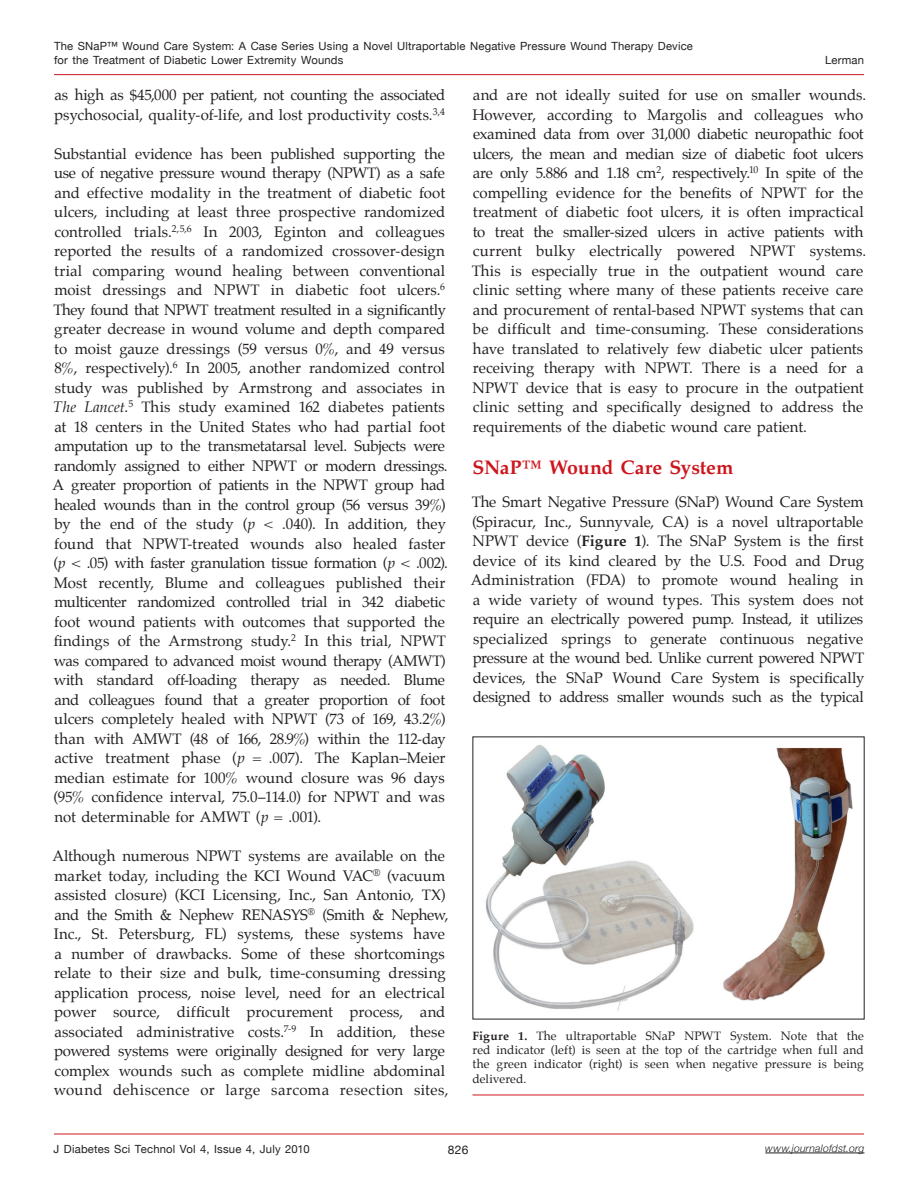
<style>
.page{position:relative;width:918px;height:1188px;background:#fff}
.page>*{position:absolute;margin:0;border:0;box-sizing:border-box;transform-origin:0 0}
.Subheads{font:700 19.5px "Palatino";letter-spacing:-.005em;color:#cd151d}
.Body_Text{font:15px/19.5px "Palatino";letter-spacing:-.005em;color:#231f20}
.Minitext{font:12px/14.4px "Palatino";letter-spacing:.01em;color:#231f20;text-align:justify}
.t1{font:12px "Helvetica Neue";color:#231f20}
.t2{font:11.25px/13.5px "Helvetica Neue";letter-spacing:.015em;color:#231f20}
.t3{font:italic 300 10.5px "Helvetica Neue";letter-spacing:.02em;color:#231f20}
.s1{font-style:italic}
.s2{font-weight:700}
</style>
<div class="page">
<hr style="left:54px;top:1134px;width:810px;height:1px;background:#cd151d">
<hr style="left:54px;top:74px;width:810px;height:1px;background:#cd151d">
<hr style="left:765px;top:1153px;width:99px;height:1px;background:#231f20">
<img style="left:485px;top:744px;width:368px;height:267px">
<hr style="left:472px;top:1095px;width:392px;height:1px;background:#cd151d">
<p class="t2" style="left:54px;top:39px;width:641px">The SNaP™ Wound Care System: A Case Series Using a Novel Ultraportable Negative Pressure Wound Therapy Device for the Treatment of Diabetic Lower Extremity Wounds</p>
<p class="t2" style="left:825px;top:53px;width:41px">Lerman</p>
<p class="Body_Text" style="left:54px;top:85px;width:393px">as high as $45,000 per patient, not counting the associated psychosocial, quality-of-life, and lost productivity costs.<sup>3,4</sup></p>
<p class="Body_Text" style="left:52px;top:144px;width:397px">Substantial evidence has been published supporting the use of negative pressure wound therapy (NPWT) as a safe and effective modality in the treatment of diabetic foot ulcers, including at least three prospective randomized controlled trials.<sup>2,5,6</sup> In 2003, Eginton and colleagues reported the results of a randomized crossover-design trial comparing wound healing between conventional moist dressings and NPWT in diabetic foot ulcers.<sup>6<br></sup>They found that NPWT treatment resulted in a significantly greater decrease in wound volume and depth compared to moist gauze dressings (59 versus 0%, and 49 versus 8%, respectively).<sup>6</sup> In 2005, another randomized control study was published by Armstrong and associates in <span class="s1">The Lancet</span>.<sup>5</sup> This study examined 162 diabetes patients at 18 centers in the United States who had partial foot amputation up to the transmetatarsal level. Subjects were randomly assigned to either NPWT or modern dressings.<br>A greater proportion of patients in the NPWT group had healed wounds than in the control group (56 versus 39%) by the end of the study (<span class="s1">p</span> &lt; .040). In addition, they found that NPWT-treated wounds also healed faster (<span class="s1">p</span> &lt; .05) with faster granulation tissue formation (<span class="s1">p</span> &lt; .002).<br>Most recently, Blume and colleagues published their multicenter randomized controlled trial in 342 diabetic foot wound patients with outcomes that supported the findings of the Armstrong study.<sup>2</sup> In this trial, NPWT was compared to advanced moist wound therapy (AMWT) with standard off-loading therapy as needed. Blume and colleagues found that a greater proportion of foot ulcers completely healed with NPWT (73 of 169, 43.2%) than with AMWT (48 of 166, 28.9%) within the 112-day active treatment phase (<span class="s1">p</span> = .007). The Kaplan–Meier median estimate for 100% wound closure was 96 days (95% confidence interval, 75.0–114.0) for NPWT and was not determinable for AMWT (<span class="s1">p</span> = .001).</p>
<p class="Body_Text" style="left:52px;top:846px;width:398px">Although numerous NPWT systems are available on the market today, including the KCI Wound VAC<sup>®</sup> (vacuum assisted closure) (KCI Licensing, Inc., San Antonio, TX) and the Smith &amp; Nephew RENASYS<sup>®</sup> (Smith &amp; Nephew, Inc., St. Petersburg, FL) systems, these systems have a number of drawbacks. Some of these shortcomings relate to their size and bulk, time-consuming dressing application process, noise level, need for an electrical power source, difficult procurement process, and associated administrative costs.<sup>7-9</sup> In addition, these powered systems were originally designed for very large complex wounds such as complete midline abdominal wound dehiscence or large sarcoma resection sites,</p>
<p class="Body_Text" style="left:472px;top:85px;width:396px">and are not ideally suited for use on smaller wounds.<br>However, according to Margolis and colleagues who examined data from over 31,000 diabetic neuropathic foot ulcers, the mean and median size of diabetic foot ulcers are only 5.886 and 1.18 cm<sup>2</sup>, respectively.<sup>10</sup> In spite of the compelling evidence for the benefits of NPWT for the treatment of diabetic foot ulcers, it is often impractical to treat the smaller-sized ulcers in active patients with current bulky electrically powered NPWT systems.<br>This is especially true in the outpatient wound care clinic setting where many of these patients receive care and procurement of rental-based NPWT systems that can be difficult and time-consuming. These considerations have translated to relatively few diabetic ulcer patients receiving therapy with NPWT. There is a need for a NPWT device that is easy to procure in the outpatient clinic setting and specifically designed to address the requirements of the diabetic wound care patient.</p>
<p class="Subheads" style="left:473px;top:451px;width:262px">SNaP™ Wound Care System</p>
<p class="Body_Text" style="left:471px;top:492px;width:395px;text-align:justify">The Smart Negative Pressure (SNaP) Wound Care System (Spiracur, Inc., Sunnyvale, CA) is a novel ultraportable NPWT device (<span class="s2">Figure 1</span>). The SNaP System is the first device of its kind cleared by the U.S. Food and Drug Administration (FDA) to promote wound healing in a wide variety of wound types. This system does not require an electrically powered pump. Instead, it utilizes specialized springs to generate continuous negative pressure at the wound bed. Unlike current powered NPWT devices, the SNaP Wound Care System is specifically designed to address smaller wounds such as the typical</p>
<p class="Minitext" style="left:472px;top:1028px;width:393px"><span class="s2">Figure 1.</span> The ultraportable SNaP NPWT System. Note that the red indicator (left) is seen at the top of the cartridge when full and the green indicator (right) is seen when negative pressure is being delivered.</p>
<p class="t2" style="left:54px;top:1142px;width:258px">J Diabetes Sci Technol Vol 4, Issue 4, July 2010</p>
<p class="t3" style="left:765px;top:1142px;width:101px">www.journalofdst.org</p>
<p class="t1" style="left:448px;top:1143px;width:22px">826</p>
</div>
